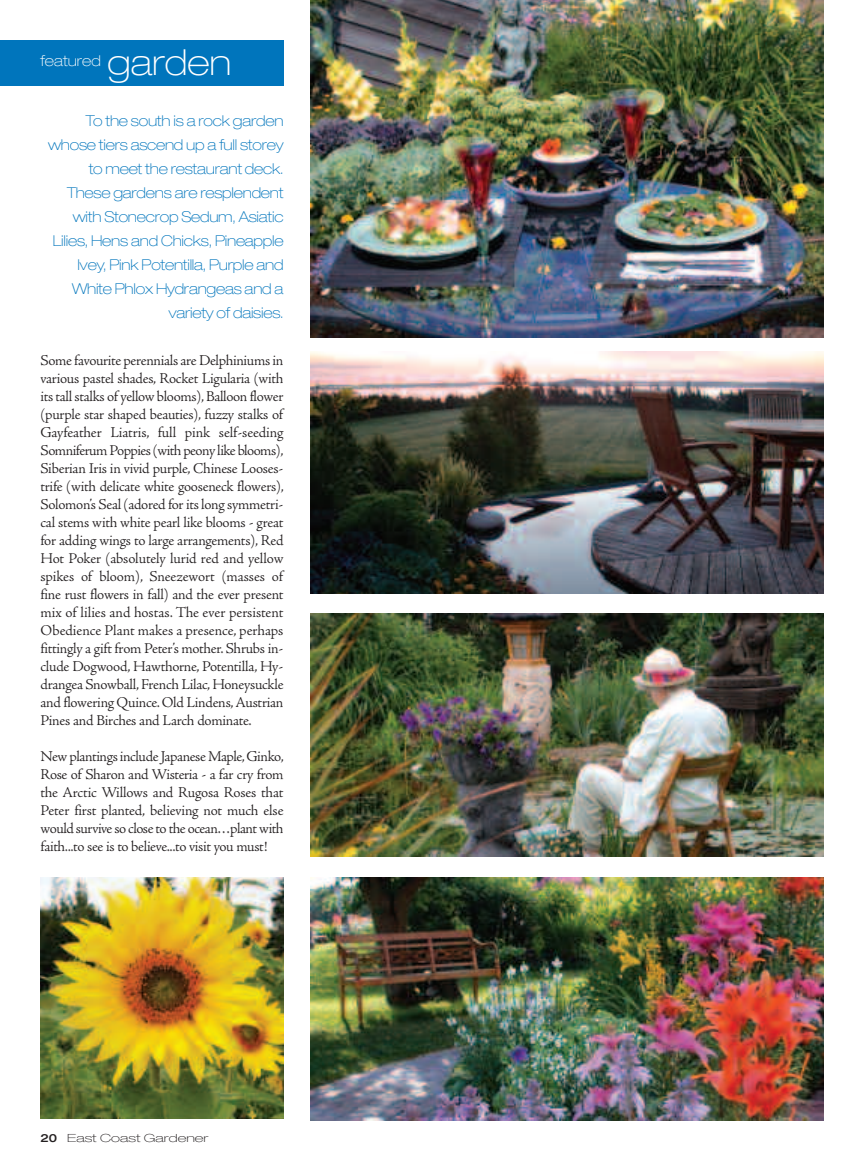
<style>
.page{position:relative;width:864px;height:1161px;background:#fff}
.page>*{position:absolute;margin:0;border:0;box-sizing:border-box;transform-origin:0 0}
.t1{font:100 expanded 36px "Helvetica Neue LT Std";color:#fff}
.t2{font:300 15px/18px "Adobe Jenson Pro";letter-spacing:-.02em;color:#231f20;text-align:justify}
.t3{font:100 expanded 15px/24px "Helvetica Neue LT Std";letter-spacing:-.015em;color:#0075bc;text-align:right}
.t4{font:100 expanded 15px "Helvetica Neue LT Std";color:#fff}
.t5{font:100 expanded 11.25px "Helvetica Neue LT Std";color:#231f20;scale:1.25 1}
.s1{font-weight:500}
</style>
<div class="page">
<div style="left:0;top:40px;width:284px;height:46px;background:#0075bc"></div>
<img style="left:311px;top:351px;width:512px;height:243px">
<img style="left:310px;top:614px;width:514px;height:242px">
<img style="left:310px;top:878px;width:513px;height:242px">
<img style="left:311px;top:0;width:512px;height:337px">
<img style="left:40px;top:878px;width:243px;height:241px">
<p class="t4" style="left:40px;top:56px;width:62px">featured</p>
<h1 class="t1" style="left:107px;top:50px;width:126px">garden</h1>
<p class="t3" style="left:48px;top:110px;width:237px">To the south is a rock garden whose tiers ascend up a full storey to meet the restaurant deck.<br>These gardens are resplendent with Stonecrop Sedum, Asiatic<br>Lilies, Hens and Chicks, Pineapple<br>Ivey, Pink Potentilla, Purple and<br>White Phlox Hydrangeas and a variety of daisies.</p>
<p class="t2" style="left:40px;top:353px;width:245px">Some favourite perennials are Delphiniums in various pastel shades, Rocket Ligularia (with its tall stalks of yellow blooms),Balloon flower (purple star shaped beauties), fuzzy stalks of Gayfeather Liatris, full pink self-seeding Somniferum Poppies (with peony like blooms), Siberian Iris in vivid purple, Chinese Looses&shy;trife (with delicate white gooseneck flowers), Solomon’s Seal (adored for its long symmetri&shy;cal stems with white pearl like blooms - great for adding wings to large arrangements), Red Hot Poker (absolutely lurid red and yellow spikes of bloom), Sneezewort (masses of fine rust flowers in fall) and the ever present mix of lilies and hostas. The ever persistent Obedience Plant makes a presence, perhaps fittingly a gift from Peter’s mother. Shrubs in&shy;clude Dogwood, Hawthorne, Potentilla, Hy&shy;drangea Snowball,French Lilac,Honeysuckle and flowering Quince.Old Lindens,Austrian Pines and Birches and Larch dominate.</p>
<p class="t2" style="left:40px;top:749px;width:245px">New plantings include Japanese Maple,Ginko, Rose of Sharon and Wisteria - a far cry from the Arctic Willows and Rugosa Roses that Peter first planted, believing not much else would survive so close to the ocean…plant with faith...to see is to believe...to visit you must!</p>
<p class="t5" style="left:40px;top:1134px;width:136px"><span class="s1">20</span> East Coast Gardener</p>
</div>
